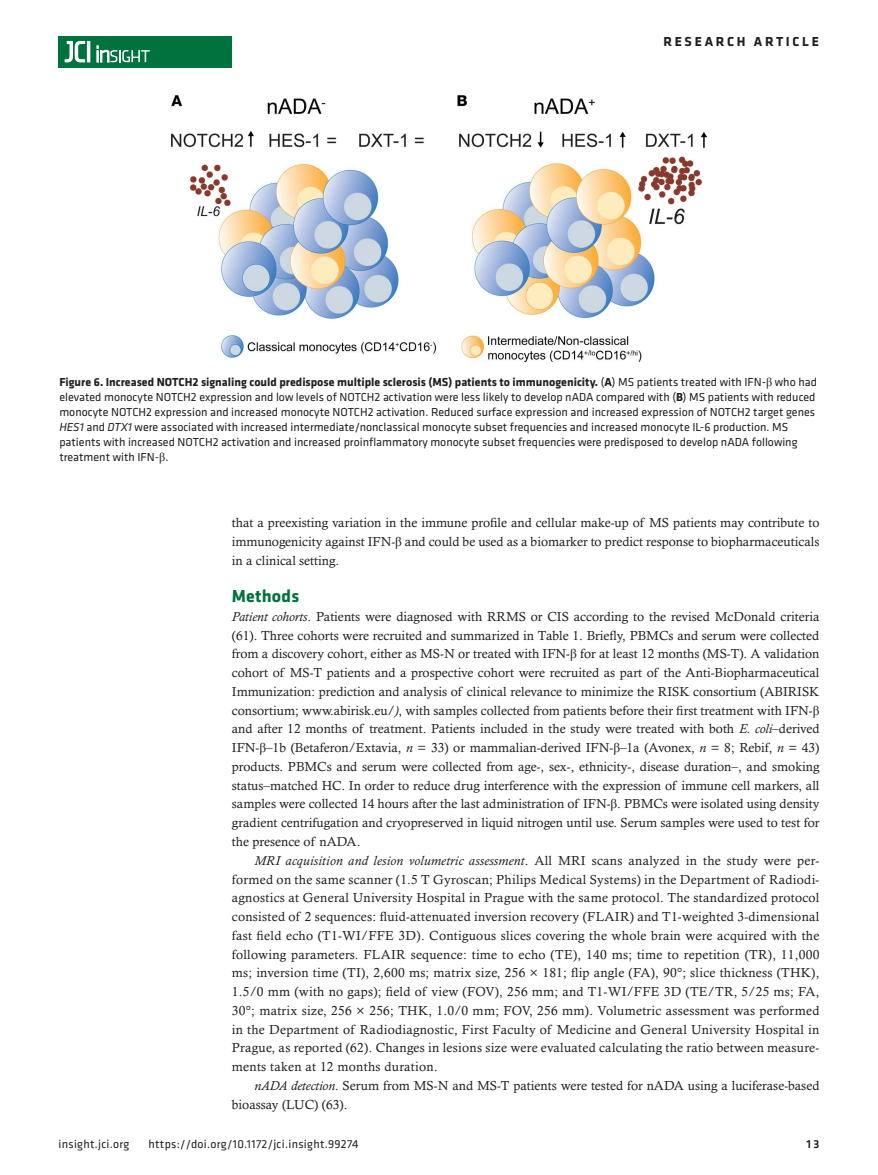
<style>
.page{position:relative;width:878px;height:1175px;background:#fff}
.page>*{position:absolute;margin:0;border:0;box-sizing:border-box;transform-origin:0 0}
.t1{font:700 18px "Klavika";letter-spacing:.01em;color:#00723e}
.t2{font:700 13.5px "Klavika Basic";letter-spacing:.2em;color:#231f20}
.t3{font:13.2px/18.8px "Calisto MT Std";color:#231f20;text-align:justify}
.t4{font:12px/15px "Klavika Basic";color:#231f20}
.t5{font:12px "Klavika Basic";letter-spacing:.025em;color:#231f20}
.t6{font:500 12px "Klavika Basic";color:#231f20}
.s1{font-weight:700}
.s2{font-family:"Times New Roman"}
.s3{font-style:italic}
</style>
<div class="page">
<div style="left:59px;top:36px;width:173px;height:31px;background:#00723e"></div>
<hr style="left:87px;top:41px;width:3px;height:21px;background:#fff">
<svg style="left:64px;top:41px;width:21px;height:22px"></svg>
<svg style="left:97px;top:46px;width:53px;height:16px"></svg>
<img style="left:172px;top:96px;width:534px;height:265px">
<p class="t2" style="left:663px;top:32px;width:157px">RESEARCH ARTICLE</p>
<p class="t4" style="left:59px;top:374px;width:759px"><span class="s1">Figure 6. Increased NOTCH2 signaling could predispose multiple sclerosis (MS) patients to immunogenicity.</span> (<span class="s1">A</span>) MS patients treated with IFN-<span class="s2">β</span> who had elevated monocyte NOTCH2 expression and low levels of NOTCH2 activation were less likely to develop nADA compared with (<span class="s1">B</span>) MS patients with reduced monocyte NOTCH2 expression and increased monocyte NOTCH2 activation. Reduced surface expression and increased expression of NOTCH2 target genes <span class="s3">HES1</span> and <span class="s3">DTX1</span> were associated with increased intermediate/nonclassical monocyte subset frequencies and increased monocyte IL-6 production. MS patients with increased NOTCH2 activation and increased proinflammatory monocyte subset frequencies were predisposed to develop nADA following treatment with IFN-<span class="s2">β</span>.</p>
<p class="t3" style="left:232px;top:513px;width:589px">that a preexisting variation in the immune profile and cellular make-up of MS patients may contribute to immunogenicity against IFN-<span class="s2">β</span> and could be used as a biomarker to predict response to biopharmaceuticals in a clinical setting.</p>
<h1 class="t1" style="left:232px;top:583px;width:69px">Methods</h1>
<p class="t3" style="left:232px;top:607px;width:589px"><span class="s3">Patient cohorts</span>. Patients were diagnosed with RRMS or CIS according to the revised McDonald criteria (61). Three cohorts were recruited and summarized in Table 1. Briefly, PBMCs and serum were collected from a discovery cohort, either as MS-N or treated with IFN-<span class="s2">β</span> for at least 12 months (MS-T). A validation cohort of MS-T patients and a prospective cohort were recruited as part of the Anti-Biopharmaceutical Immunization: prediction and analysis of clinical relevance to minimize the RISK consortium (ABIRISK consortium; www.abirisk.eu/<span class="s3">)</span>, with samples collected from patients before their first treatment with IFN-<span class="s2">β </span>and after 12 months of treatment. Patients included in the study were treated with both <span class="s3">E. coli</span>–derived IFN-<span class="s2">β</span>–1b (Betaferon/Extavia, <span class="s3">n</span> = 33) or mammalian-derived IFN-<span class="s2">β</span>–1a (Avonex, <span class="s3">n</span> = 8; Rebif, <span class="s3">n</span> = 43) products. PBMCs and serum were collected from age-, sex-, ethnicity-, disease duration–, and smoking status–matched HC. In order to reduce drug interference with the expression of immune cell markers, all samples were collected 14 hours after the last administration of IFN-<span class="s2">β</span>. PBMCs were isolated using density gradient centrifugation and cryopreserved in liquid nitrogen until use. Serum samples were used to test for the presence of nADA.</p>
<p class="t3" style="left:232px;top:851px;width:589px;text-indent:22px"><span class="s3">MRI acquisition and lesion volumetric assessment</span>. All MRI scans analyzed in the study were per&shy;formed on the same scanner (1.5 T Gyroscan; Philips Medical Systems) in the Department of Radiodi&shy;agnostics at General University Hospital in Prague with the same protocol. The standardized protocol consisted of 2 sequences: fluid-attenuated inversion recovery (FLAIR) and T1-weighted 3-dimensional fast field echo (T1-WI/FFE 3D). Contiguous slices covering the whole brain were acquired with the following parameters. FLAIR sequence: time to echo (TE), 140 ms; time to repetition (TR), 11,000 ms; inversion time (TI), 2,600 ms; matrix size, 256 × 181; flip angle (FA), 90°; slice thickness (THK), 1.5/0 mm (with no gaps); field of view (FOV), 256 mm; and T1-WI/FFE 3D (TE/TR, 5/25 ms; FA, 30°; matrix size, 256 × 256; THK, 1.0/0 mm; FOV, 256 mm). Volumetric assessment was performed in the Department of Radiodiagnostic, First Faculty of Medicine and General University Hospital in Prague, as reported (62). Changes in lesions size were evaluated calculating the ratio between measure&shy;ments taken at 12 months duration.</p>
<p class="t3" style="left:232px;top:1076px;width:589px;text-indent:22px"><span class="s3">nADA detection</span>. Serum from MS-N and MS-T patients were tested for nADA using a luciferase-based bioassay (LUC) (63).</p>
<p class="t5" style="left:58px;top:1135px;width:72px">insight.jci.org</p>
<p class="t5" style="left:148px;top:1135px;width:212px">https://doi.org/10.1172/jci.insight.99274</p>
<p class="t6" style="left:806px;top:1135px;width:14px">13</p>
</div>
